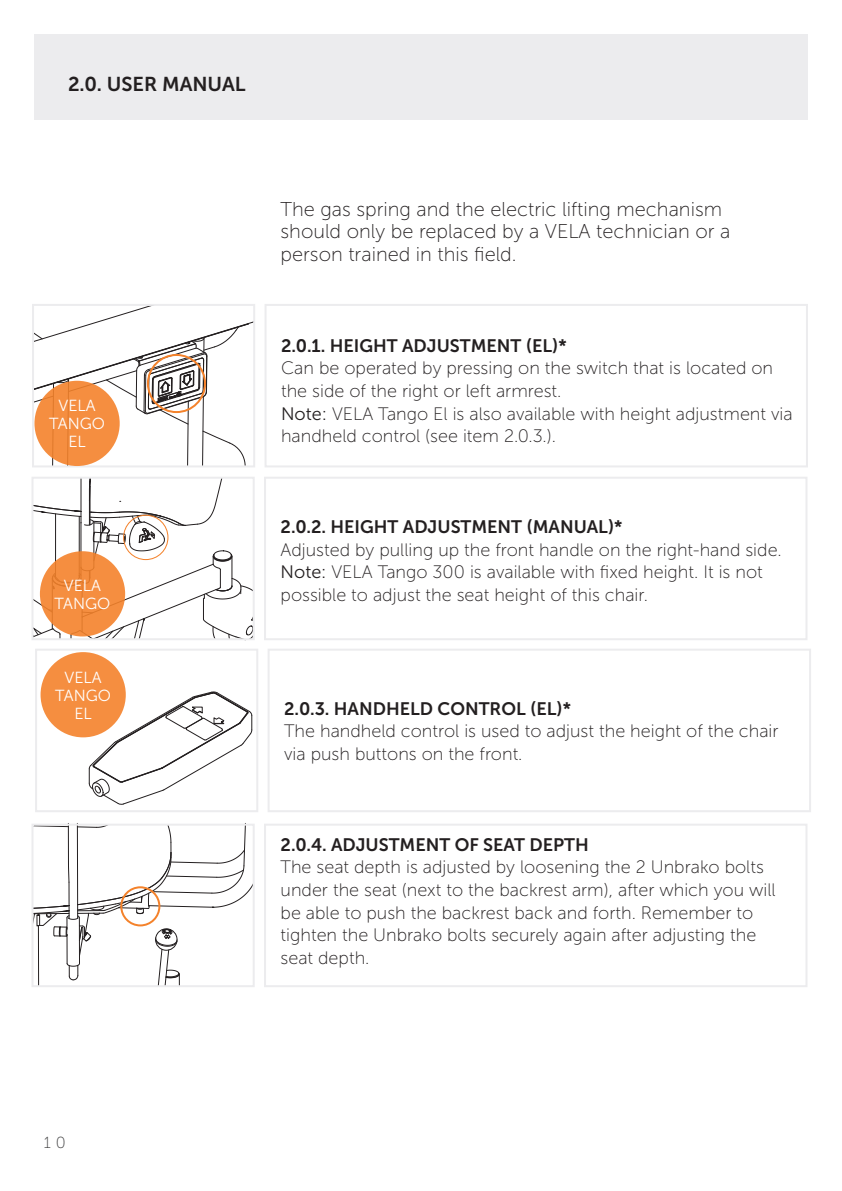
<style>
.page{position:relative;width:842px;height:1191px;background:#fff}
.page>*{position:absolute;margin:0;border:0;box-sizing:border-box;transform-origin:0 0}
.Brødtekst{font:20px/22.6px "Museo Sans 100";color:#231f20}
.Nummerreret_afsnitso{font:20px "Museo Sans 700";color:#231f20}
.Brugsvejledning__Brø{font:18px/22.6px "Museo Sans 100";color:#231f20}
.Nummerreret_underafs{font:18px "Museo Sans 700";color:#231f20}
.Brugsvejledning__Txt{font:16px "Museo Sans 300";color:#fff}
.t1{font:16px "Museo Sans 100";color:#3e3e3f}
.s1{font-family:"Museo Sans 300"}
</style>
<div class="page">
<div style="left:34px;top:34px;width:774px;height:86px;background:#ececee"></div>
<div style="left:264px;top:477px;width:543px;height:163px;border:2px solid #ececee"></div>
<div style="left:268px;top:648px;width:543px;height:164px;border:2px solid #ececee"></div>
<div style="left:265px;top:304px;width:543px;height:163px;border:2px solid #ececee"></div>
<div style="left:264px;top:823px;width:543px;height:164px;border:2px solid #ececee"></div>
<svg style="left:35px;top:480px;width:217px;height:157px"></svg>
<div style="left:32px;top:477px;width:223px;height:163px;border:2px solid #ececee"></div>
<svg style="left:89px;top:692px;width:163px;height:112px"></svg>
<div style="left:35px;top:648px;width:223px;height:164px;border:2px solid #ececee"></div>
<svg style="left:35px;top:307px;width:217px;height:157px"></svg>
<div style="left:32px;top:304px;width:223px;height:163px;border:2px solid #ececee"></div>
<svg style="left:35px;top:826px;width:217px;height:158px"></svg>
<div style="left:32px;top:823px;width:223px;height:164px;border:2px solid #ececee"></div>
<svg style="left:40px;top:551px;width:85px;height:85px;background:#f38c3f"></svg>
<div style="left:34px;top:381px;width:86px;height:85px;background:#f58e40;border-radius:50%"></div>
<div style="left:147px;top:354px;width:59px;height:59px;border:2px solid #f4822b;border-radius:50%"></div>
<div style="left:123px;top:515px;width:45px;height:45px;border:1px solid #f4822b;border-radius:50%"></div>
<div style="left:120px;top:886px;width:40px;height:40px;border:2px solid #f4822b;border-radius:50%"></div>
<div style="left:41px;top:652px;width:85px;height:85px;background:#f58e40;border-radius:50%"></div>
<p class="Nummerreret_afsnitso" style="left:68px;top:73px;width:179px">2.0. USER MANUAL</p>
<p class="Brugsvejledning__Txt" style="left:58px;top:397px;width:39px">VELA</p>
<p class="Brugsvejledning__Txt" style="left:49px;top:415px;width:57px">TANGO</p>
<p class="Brugsvejledning__Txt" style="left:68px;top:433px;width:19px">EL</p>
<p class="Brugsvejledning__Txt" style="left:64px;top:577px;width:39px">VELA</p>
<p class="Brugsvejledning__Txt" style="left:55px;top:595px;width:57px">TANGO</p>
<p class="Brugsvejledning__Txt" style="left:65px;top:668px;width:39px">VELA</p>
<p class="Brugsvejledning__Txt" style="left:55px;top:686px;width:57px">TANGO</p>
<p class="Brugsvejledning__Txt" style="left:74px;top:704px;width:19px">EL</p>
<p class="Brødtekst" style="left:281px;top:197px;width:451px">The gas spring and the electric lifting mechanism should only be replaced by a VELA technician or a person trained in this field.</p>
<p class="Nummerreret_underafs" style="left:281px;top:335px;width:287px">2.0.1. HEIGHT ADJUSTMENT (EL)*</p>
<p class="Brugsvejledning__Brø" style="left:281px;top:357px;width:513px">Can be operated by pressing on the switch that is located on the side of the right or left armrest.<br><span class="s1">Note:</span> VELA Tango El is also available with height adjustment via handheld control (see item 2.0.3.).</p>
<p class="Nummerreret_underafs" style="left:281px;top:517px;width:343px">2.0.2. HEIGHT ADJUSTMENT (MANUAL)*</p>
<p class="Brugsvejledning__Brø" style="left:281px;top:538px;width:503px">Adjusted by pulling up the front handle on the right-hand side.</p>
<p class="Brugsvejledning__Brø" style="left:281px;top:561px;width:484px"><span class="s1">Note:</span> VELA Tango 300 is available with fixed height. It is not possible to adjust the seat height of this chair.</p>
<p class="Nummerreret_underafs" style="left:284px;top:698px;width:288px">2.0.3. HANDHELD CONTROL (EL)*</p>
<p class="Brugsvejledning__Brø" style="left:284px;top:720px;width:496px">The handheld control is used to adjust the height of the chair via push buttons on the front.</p>
<p class="Nummerreret_underafs" style="left:281px;top:834px;width:310px">2.0.4. ADJUSTMENT OF SEAT DEPTH</p>
<p class="Brugsvejledning__Brø" style="left:281px;top:856px;width:497px">The seat depth is adjusted by loosening the 2 Unbrako bolts under the seat (next to the backrest arm), after which you will be able to push the backrest back and forth. Remember to tighten the Unbrako bolts securely again after adjusting the seat depth.</p>
<p class="t1" style="left:44px;top:1133px;width:23px">1 0</p>
</div>
